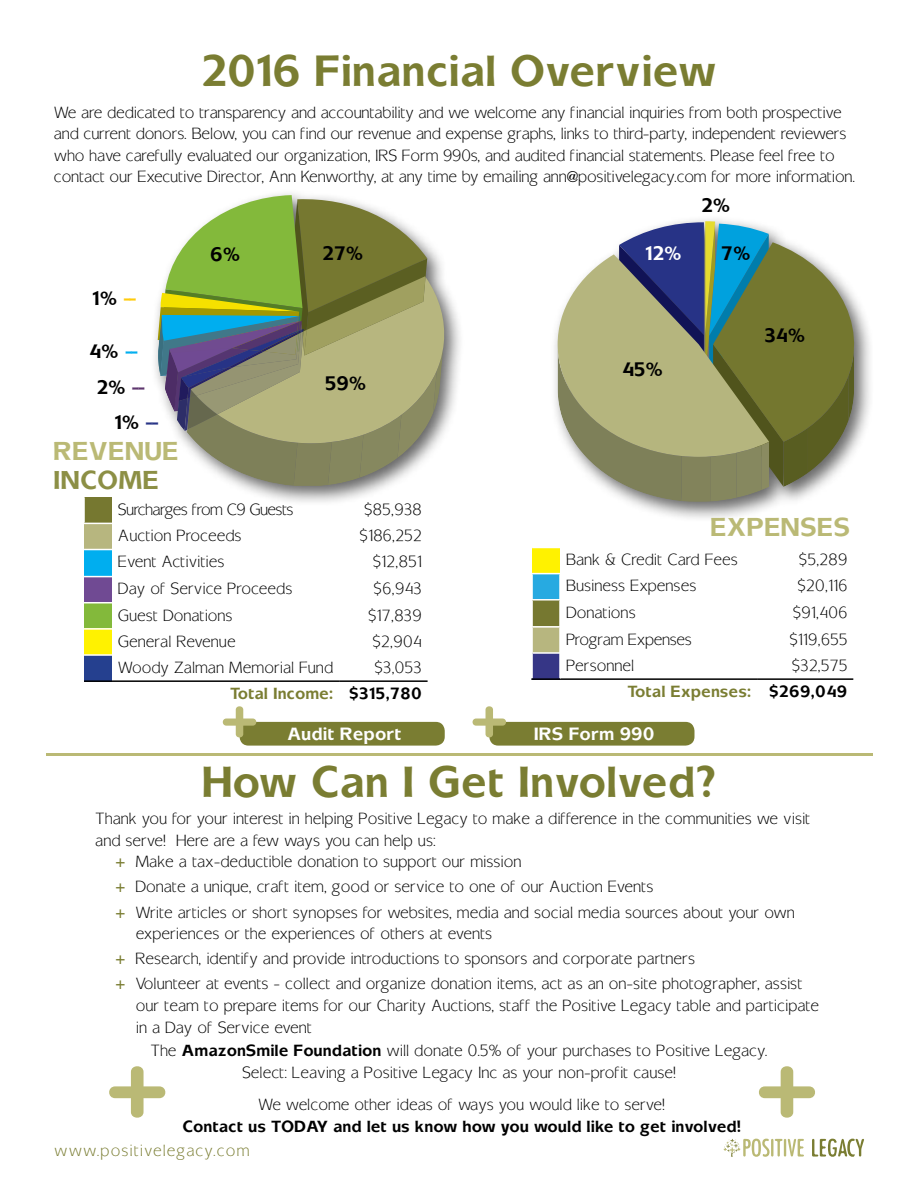
<style>
.page{position:relative;width:918px;height:1188px;background:#fff}
.page>*{position:absolute;margin:0;border:0;box-sizing:border-box;transform-origin:0 0}
.t1{font:700 40.5px "Mixage";color:#7a7d32}
.t2{font:700 24px "Mixage";color:#bab975}
.t3{font:700 24px "Mixage";color:#8c8f45}
.t4{font:700 18px "Mixage";color:#000}
.t5{font:700 18px "Mixage";color:#fff}
.t6{font:700 16.5px "Mixage";color:#fff}
.t7{font:15px/21.6px "Mixage";color:#000}
.t8{font:700 15px/26.1px "Mixage";color:#7a7d32;text-align:right}
.t9{font:700 15px "Mixage";color:#000}
.t10{font:15px "Mixage";letter-spacing:.07em;color:#7a7d32}
.t11{font:15px "Mixage";letter-spacing:-.04em;color:#000}
.t12{font:15px "Mixage";letter-spacing:-.02em;color:#000}
.s1{color:#ffcb0b}
.s2{color:#00aeef}
.s3{color:#5e366e}
.s4{color:#273386}
.s5{font-weight:400;color:#000}
.s6{color:#000}
.s7{font-weight:700;color:#7a7d32}
.s8{font-weight:700}
</style>
<div class="page">
<div style="left:550px;top:214px;width:324px;height:308px;background:#000;opacity:.6"></div>
<svg style="left:558px;top:221px;width:316px;height:281px"></svg>
<svg style="left:109px;top:1066px;width:57px;height:52px"></svg>
<svg style="left:759px;top:1066px;width:56px;height:52px"></svg>
<div style="left:150px;top:188px;width:315px;height:318px;background:#000;opacity:.6"></div>
<svg style="left:158px;top:195px;width:288px;height:291px;background:#9ba578"></svg>
<hr style="left:47px;top:753px;width:826px;height:3px;background:#bab975">
<svg style="left:812px;top:1139px;width:52px;height:18px"></svg>
<svg style="left:724px;top:1139px;width:80px;height:18px"></svg>
<div style="left:84px;top:497px;width:28px;height:26px;background:#767830"></div>
<div style="left:84px;top:523px;width:28px;height:27px;background:#b7b67f"></div>
<div style="left:84px;top:550px;width:28px;height:27px;background:#00aeef"></div>
<div style="left:84px;top:577px;width:28px;height:26px;background:#704a93"></div>
<div style="left:84px;top:603px;width:28px;height:26px;background:#83b93b"></div>
<div style="left:84px;top:629px;width:28px;height:26px;background:#fff200"></div>
<div style="left:84px;top:655px;width:28px;height:26px;background:#25408f"></div>
<hr style="left:84px;top:680px;width:28px;height:2px;background:#000">
<hr style="left:112px;top:680px;width:227px;height:2px;background:#000">
<hr style="left:339px;top:680px;width:89px;height:2px;background:#000">
<svg style="left:84px;top:549px;width:28px;height:1px"></svg>
<svg style="left:84px;top:576px;width:28px;height:1px"></svg>
<svg style="left:84px;top:602px;width:28px;height:1px"></svg>
<hr style="left:84px;top:628px;width:28px;height:2px;background:#fff">
<hr style="left:84px;top:654px;width:28px;height:2px;background:#fff">
<hr style="left:83px;top:497px;width:2px;height:26px;background:#fff">
<svg style="left:84px;top:523px;width:28px;height:1px"></svg>
<div style="left:532px;top:547px;width:28px;height:27px;background:#fff200"></div>
<div style="left:532px;top:574px;width:28px;height:26px;background:#27aae1"></div>
<div style="left:532px;top:600px;width:28px;height:27px;background:#767830"></div>
<div style="left:532px;top:627px;width:28px;height:26px;background:#b7b67f"></div>
<div style="left:532px;top:653px;width:28px;height:26px;background:#363686"></div>
<hr style="left:560px;top:678px;width:197px;height:2px;background:#000">
<hr style="left:757px;top:678px;width:96px;height:2px;background:#000">
<svg style="left:532px;top:547px;width:28px;height:1px"></svg>
<svg style="left:532px;top:573px;width:28px;height:1px"></svg>
<hr style="left:531px;top:574px;width:2px;height:25px;background:#fff">
<hr style="left:559px;top:574px;width:2px;height:25px;background:#fff">
<hr style="left:531px;top:599px;width:30px;height:2px;background:#fff">
<hr style="left:531px;top:601px;width:2px;height:25px;background:#fff">
<hr style="left:559px;top:601px;width:2px;height:25px;background:#fff">
<hr style="left:531px;top:626px;width:30px;height:2px;background:#fff">
<hr style="left:531px;top:628px;width:2px;height:24px;background:#fff">
<hr style="left:559px;top:628px;width:2px;height:24px;background:#fff">
<hr style="left:531px;top:652px;width:30px;height:2px;background:#fff">
<hr style="left:531px;top:654px;width:2px;height:24px;background:#fff">
<hr style="left:559px;top:654px;width:2px;height:24px;background:#fff">
<hr style="left:531px;top:678px;width:29px;height:2px;background:#000">
<div style="left:489px;top:722px;width:205px;height:24px;background:#7a7d32;border-radius:9px"></div>
<svg style="left:472px;top:706px;width:35px;height:33px"></svg>
<div style="left:240px;top:722px;width:205px;height:24px;background:#7a7d32;border-radius:9px"></div>
<svg style="left:222px;top:706px;width:36px;height:33px"></svg>
<h1 class="t1" style="left:201px;top:45px;width:517px">2016 Financial Overview</h1>
<p class="t7" style="left:54px;top:102px;width:803px">We are dedicated to transparency and accountability and we welcome any financial inquiries from both prospective and current donors. Below, you can find our revenue and expense graphs, links to third-party, independent reviewers who have carefully evaluated our organization, IRS Form 990s, and audited financial statements. Please feel free to contact our Executive Director, Ann Kenworthy, at any time by emailing ann@positivelegacy.com for more information.</p>
<p class="t4" style="left:92px;top:286px;width:46px">1% <span class="s1">--</span></p>
<p class="t4" style="left:89px;top:340px;width:51px">4% <span class="s2">--</span></p>
<p class="t4" style="left:97px;top:376px;width:50px">2% <span class="s3">--</span></p>
<p class="t4" style="left:114px;top:411px;width:46px">1% <span class="s4">--</span></p>
<h2 class="t2" style="left:53px;top:436px;width:38px">Revenue</h2>
<h2 class="t3" style="left:53px;top:465px;width:19px">Income</h2>
<p class="t4" style="left:210px;top:243px;width:32px">6%</p>
<p class="t4" style="left:701px;top:194px;width:31px">2%</p>
<p class="t4" style="left:323px;top:242px;width:42px">27%</p>
<p class="t5" style="left:645px;top:242px;width:38px">12%</p>
<p class="t4" style="left:721px;top:242px;width:31px">7%</p>
<p class="t4" style="left:325px;top:372px;width:43px">59%</p>
<p class="t4" style="left:622px;top:358px;width:42px">45%</p>
<p class="t4" style="left:764px;top:324px;width:42px">34%</p>
<p class="t11" style="left:118px;top:500px;width:177px">Surcharges from C9 Guests</p>
<p class="t7" style="left:364px;top:499px;width:59px">$85,938</p>
<p class="t7" style="left:118px;top:525px;width:125px">Auction Proceeds</p>
<p class="t7" style="left:360px;top:525px;width:64px">$186,252</p>
<p class="t7" style="left:118px;top:551px;width:108px">Event Activities</p>
<p class="t7" style="left:373px;top:551px;width:50px">$12,851</p>
<p class="t7" style="left:118px;top:578px;width:176px">Day of Service Proceeds</p>
<p class="t7" style="left:374px;top:578px;width:49px">$6,943</p>
<p class="t7" style="left:118px;top:604px;width:116px">Guest Donations</p>
<p class="t7" style="left:368px;top:604px;width:55px">$17,839</p>
<p class="t7" style="left:118px;top:631px;width:119px">General Revenue</p>
<p class="t7" style="left:372px;top:631px;width:51px">$2,904</p>
<p class="t7" style="left:118px;top:657px;width:217px">Woody Zalman Memorial Fund</p>
<p class="t8" style="left:230px;top:654px;width:193px"><span class="s5">$3,053<br></span>Total Income: <span class="s6">$315,780</span></p>
<h2 class="t2" style="left:710px;top:512px;width:55px">expenses</h2>
<p class="t7" style="left:566px;top:549px;width:173px">Bank &amp; Credit Card Fees</p>
<p class="t7" style="left:799px;top:549px;width:50px">$5,289</p>
<p class="t7" style="left:566px;top:575px;width:132px">Business Expenses</p>
<p class="t7" style="left:797px;top:575px;width:51px">$20,116</p>
<p class="t7" style="left:566px;top:601px;width:71px">Donations</p>
<p class="t7" style="left:793px;top:601px;width:56px">$91,406</p>
<p class="t12" style="left:566px;top:630px;width:127px">Program Expenses</p>
<p class="t7" style="left:789px;top:628px;width:59px">$119,655</p>
<p class="t7" style="left:566px;top:655px;width:70px">Personnel</p>
<p class="t8" style="left:627px;top:652px;width:222px"><span class="s5">$32,575<br></span>Total Expenses: <span class="s6">$269,049</span></p>
<p class="t6" style="left:287px;top:723px;width:116px">Audit Report</p>
<p class="t6" style="left:534px;top:723px;width:122px">IRS Form 990</p>
<h1 class="t1" style="left:201px;top:756px;width:517px">How Can I Get Involved?</h1>
<p class="t7" style="left:95px;top:808px;width:717px">Thank you for your interest in helping Positive Legacy to make a difference in the communities we visit</p>
<p class="t7" style="left:95px;top:830px;width:342px">and serve! Here are a few ways you can help us:</p>
<p class="t7" style="left:115px;top:851px;width:408px"><span class="s7">+</span> Make a tax-deductible donation to support our mission</p>
<p class="t7" style="left:115px;top:875px;width:681px;line-height:25px"><span class="s7">+</span> Donate a unique, craft item, good or service to one of our Auction Events<br><span class="s7">+</span> Write articles or short synopses for websites, media and social media sources about your own</p>
<p class="t7" style="left:115px;top:921px;width:688px;line-height:25px;text-indent:20px">experiences or the experiences of others at events<br><span class="s7">+</span> Research, identify and provide introductions to sponsors and corporate partners<br><span class="s7">+</span> Volunteer at events - collect and organize donation items, act as an on-site photographer, assist</p>
<p class="t7" style="left:136px;top:995px;width:685px">our team to prepare items for our Charity Auctions, staff the Positive Legacy table and participate in a Day of Service event</p>
<p class="t7" style="left:150px;top:1040px;width:619px;text-align:center">The <span class="s8">AmazonSmile Foundation</span> will donate 0.5% of your purchases to Positive Legacy.<br>Select: Leaving a Positive Legacy Inc as your non-profit cause!</p>
<p class="t7" style="left:258px;top:1094px;width:408px">We welcome other ideas of ways you would like to serve!</p>
<p class="t9" style="left:182px;top:1117px;width:560px">Contact us TODAY and let us know how you would like to get involved!</p>
<p class="t10" style="left:54px;top:1141px;width:197px">www.positivelegacy.com</p>
</div>
